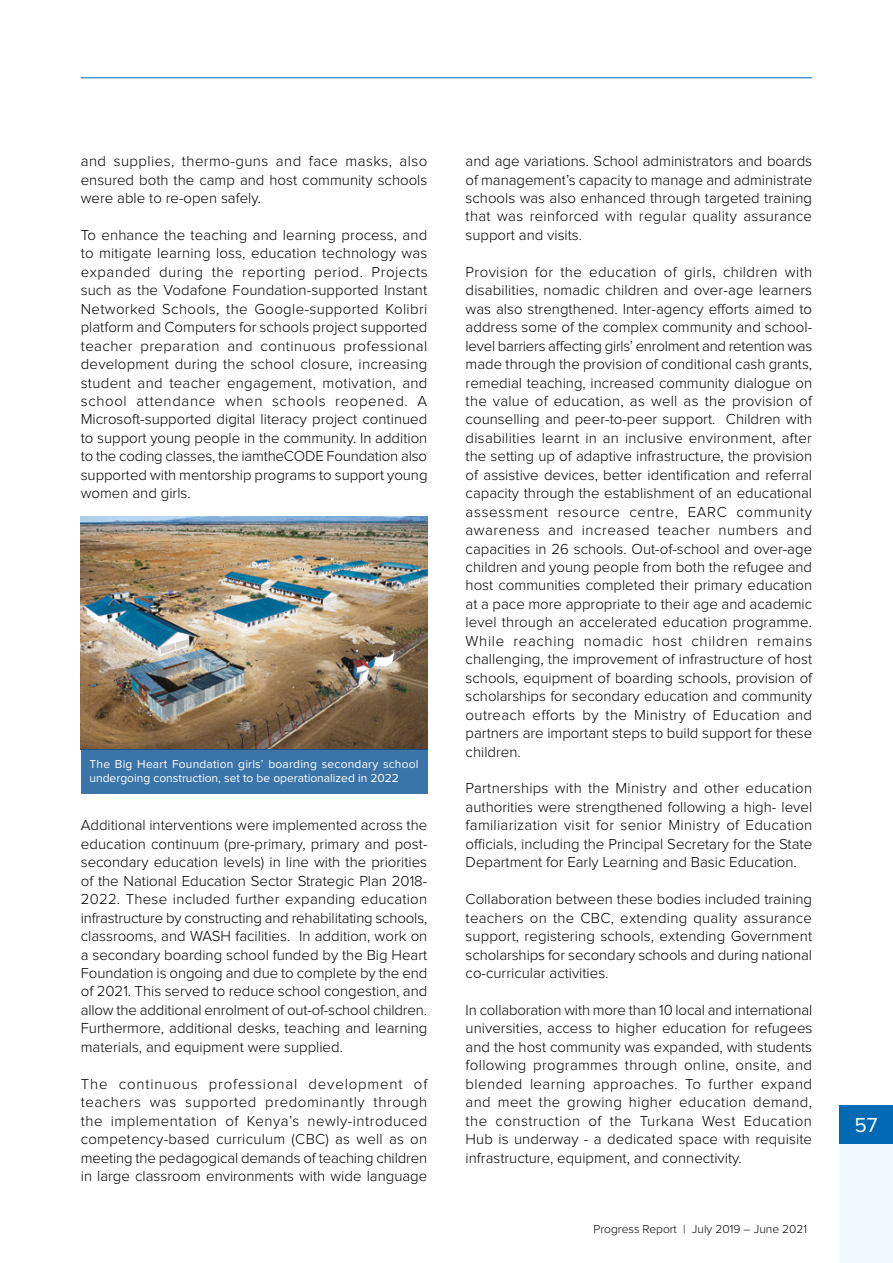
<style>
.page{position:relative;width:893px;height:1263px;background:#fff}
.page>*{position:absolute;margin:0;border:0;box-sizing:border-box;transform-origin:0 0}
.t1{font:21px "Proxima Nova";color:#fff}
.t2{font:300 15px/18.5px "Proxima Nova";color:#000;text-align:justify}
.t3{font:12px/14.4px "Proxima Nova";color:#fff}
.t4{font:300 12px "Proxima Nova";color:#000}
</style>
<div class="page">
<hr style="left:81px;top:78px;width:731px;height:1px;background:#006ab4">
<div style="left:839px;top:1143px;width:54px;height:120px;background:#f0f9fe"></div>
<div style="left:839px;top:1106px;width:54px;height:38px;background:#006ab4"></div>
<img style="left:81px;top:517px;width:346px;height:232px">
<div style="left:81px;top:749px;width:346px;height:44px;background:#3b74a9"></div>
<p class="t2" style="left:81px;top:152px;width:348px">and supplies, thermo-guns and face masks, also ensured both the camp and host community schools were able to re-open safely.</p>
<p class="t2" style="left:81px;top:226px;width:348px">To enhance the teaching and learning process, and to mitigate learning loss, education technology was expanded during the reporting period. Projects such as the Vodafone Foundation-supported Instant Networked Schools, the Google-supported Kolibri platform and Computers for schools project supported teacher preparation and continuous professional development during the school closure, increasing student and teacher engagement, motivation, and school attendance when schools reopened. A Microsoft-supported digital literacy project continued to support young people in the community. In addition to the coding classes, the iamtheCODE Foundation also supported with mentorship programs to support young women and girls.</p>
<p class="t3" style="left:90px;top:757px;width:331px">The Big Heart Foundation girls’ boarding secondary school undergoing construction, set to be operationalized in 2022</p>
<p class="t2" style="left:81px;top:817px;width:348px">Additional interventions were implemented across the education continuum (pre-primary, primary and post&shy;secondary education levels) in line with the priorities of the National Education Sector Strategic Plan 2018- 2022. These included further expanding education infrastructure by constructing and rehabilitating schools, classrooms, and WASH facilities. In addition, work on a secondary boarding school funded by the Big Heart Foundation is ongoing and due to complete by the end of 2021. This served to reduce school congestion, and allow the additional enrolment of out-of-school children.<br>Furthermore, additional desks, teaching and learning materials, and equipment were supplied.</p>
<p class="t2" style="left:81px;top:1075px;width:348px">The continuous professional development of teachers was supported predominantly through the implementation of Kenya’s newly-introduced competency-based curriculum (CBC) as well as on meeting the pedagogical demands of teaching children in large classroom environments with wide language</p>
<p class="t2" style="left:466px;top:152px;width:348px">and age variations. School administrators and boards of management’s capacity to manage and administrate schools was also enhanced through targeted training that was reinforced with regular quality assurance support and visits.</p>
<p class="t2" style="left:466px;top:263px;width:348px">Provision for the education of girls, children with disabilities, nomadic children and over-age learners was also strengthened. Inter-agency efforts aimed to address some of the complex community and school&shy;level barriers affecting girls’ enrolment and retention was made through the provision of conditional cash grants, remedial teaching, increased community dialogue on the value of education, as well as the provision of counselling and peer-to-peer support. Children with disabilities learnt in an inclusive environment, after the setting up of adaptive infrastructure, the provision of assistive devices, better identification and referral capacity through the establishment of an educational assessment resource centre, EARC community awareness and increased teacher numbers and capacities in 26 schools. Out-of-school and over-age children and young people from both the refugee and host communities completed their primary education at a pace more appropriate to their age and academic level through an accelerated education programme.<br>While reaching nomadic host children remains challenging, the improvement of infrastructure of host schools, equipment of boarding schools, provision of scholarships for secondary education and community outreach efforts by the Ministry of Education and partners are important steps to build support for these children.</p>
<p class="t2" style="left:466px;top:780px;width:348px">Partnerships with the Ministry and other education authorities were strengthened following a high- level familiarization visit for senior Ministry of Education officials, including the Principal Secretary for the State Department for Early Learning and Basic Education.</p>
<p class="t2" style="left:466px;top:890px;width:348px">Collaboration between these bodies included training teachers on the CBC, extending quality assurance support, registering schools, extending Government scholarships for secondary schools and during national co-curricular activities.</p>
<p class="t2" style="left:466px;top:1001px;width:348px">In collaboration with more than 10 local and international universities, access to higher education for refugees and the host community was expanded, with students following programmes through online, onsite, and blended learning approaches. To further expand and meet the growing higher education demand, the construction of the Turkana West Education Hub is underway - a dedicated space with requisite infrastructure, equipment, and connectivity.</p>
<p class="t4" style="left:593px;top:1223px;width:215px">Progress Report | July 2019 – June 2021</p>
<h1 class="t1" style="left:855px;top:1115px;width:25px">57</h1>
</div>
